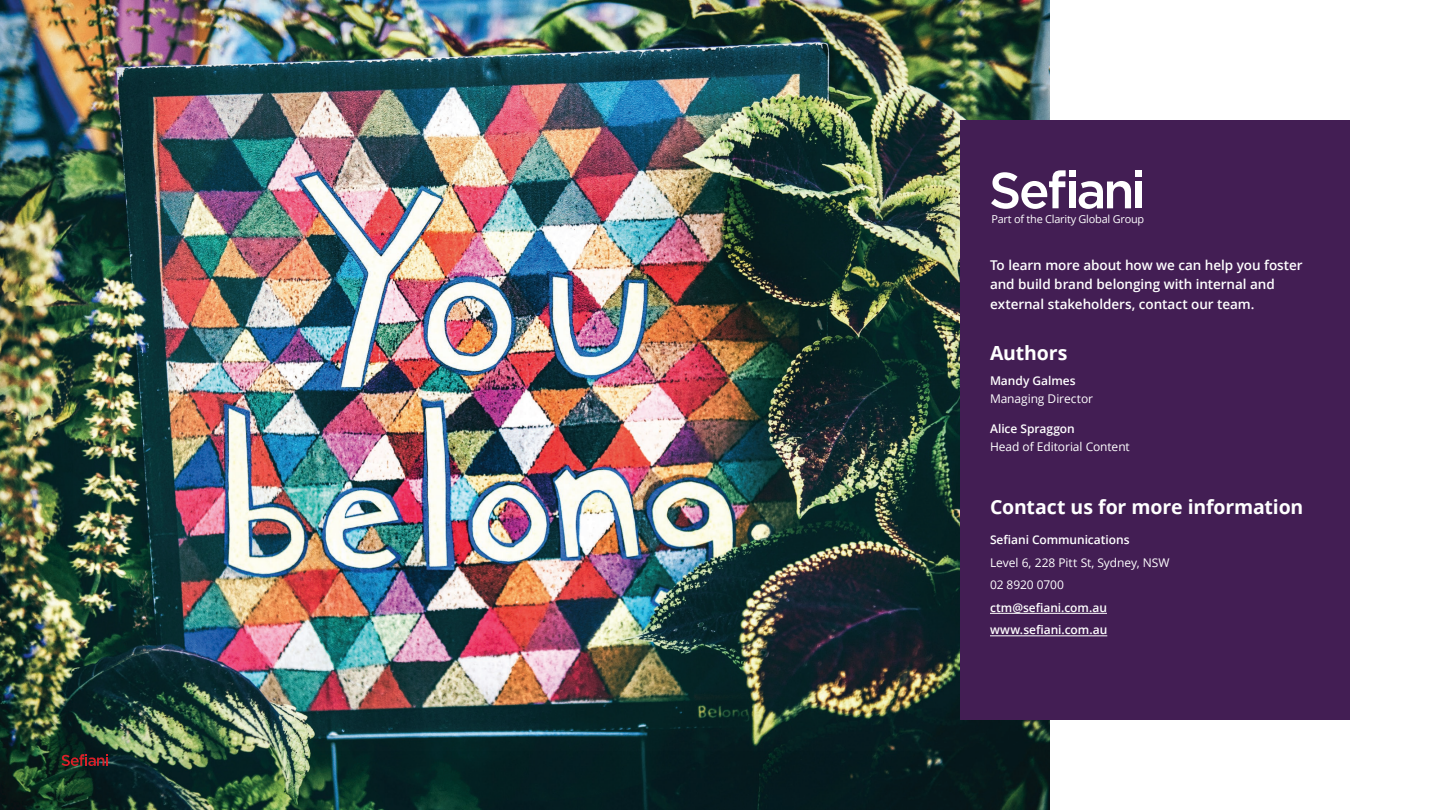
<style>
.page{position:relative;width:1440px;height:810px;background:#fff}
.page>*{position:absolute;margin:0;border:0;box-sizing:border-box;transform-origin:0 0}
.Body_copy{font:700 19.5px "Open Sans";letter-spacing:-.01em;color:#fff}
.Sub-head{font:700 19.5px "Open Sans";letter-spacing:-.01em;color:#fff}
.Body_Copy_LGE{font:600 13.5px/19.5px "Open Sans";letter-spacing:-.005em;color:#fff}
.Body_copy-2{font:12px/18px "Open Sans";letter-spacing:-.005em;color:#fff}
.Body_copy-3{font:600 12px "Open Sans";letter-spacing:-.005em;color:#fff}
.t1{font:10.95px "Open Sans";letter-spacing:-.02em;color:#fff}
.s1{font-weight:600}
</style>
<div class="page">
<div style="left:0;top:0;width:1050px;height:810px;background:#040503;opacity:.06"></div>
<div style="left:960px;top:120px;width:390px;height:600px;background:#431e54"></div>
<hr style="left:990px;top:613px;width:117px;height:1px;background:#fff">
<hr style="left:990px;top:636px;width:117px;height:1px;background:#fff">
<svg style="left:991px;top:170px;width:150px;height:39px"></svg>
<svg style="left:61px;top:754px;width:47px;height:12px"></svg>
<p class="t1" style="left:991px;top:212px;width:154px">Part of the Clarity Global Group</p>
<p class="Body_Copy_LGE" style="left:990px;top:255px;width:314px">To learn more about how we can help you foster and build brand belonging with internal and external stakeholders, contact our team.</p>
<p class="Sub-head" style="left:990px;top:339px;width:79px">Authors</p>
<p class="Body_copy-2" style="left:990px;top:372px;width:105px"><span class="s1">Mandy Galmes<br></span>Managing Director</p>
<p class="Body_copy-2" style="left:990px;top:420px;width:141px"><span class="s1">Alice Spraggon<br></span>Head of Editorial Content</p>
<p class="Body_copy" style="left:990px;top:493px;width:315px">Contact us for more information</p>
<p class="Body_copy-3" style="left:990px;top:532px;width:141px">Sefiani Communications</p>
<p class="Body_copy-2" style="left:990px;top:553px;width:181px">Level 6, 228 Pitt St, Sydney, NSW</p>
<p class="Body_copy-2" style="left:990px;top:576px;width:76px">02 8920 0700</p>
<p class="Body_copy-3" style="left:990px;top:599px;width:118px">ctm@sefiani.com.au</p>
<p class="Body_copy-3" style="left:990px;top:622px;width:119px">www.sefiani.com.au</p>
</div>
